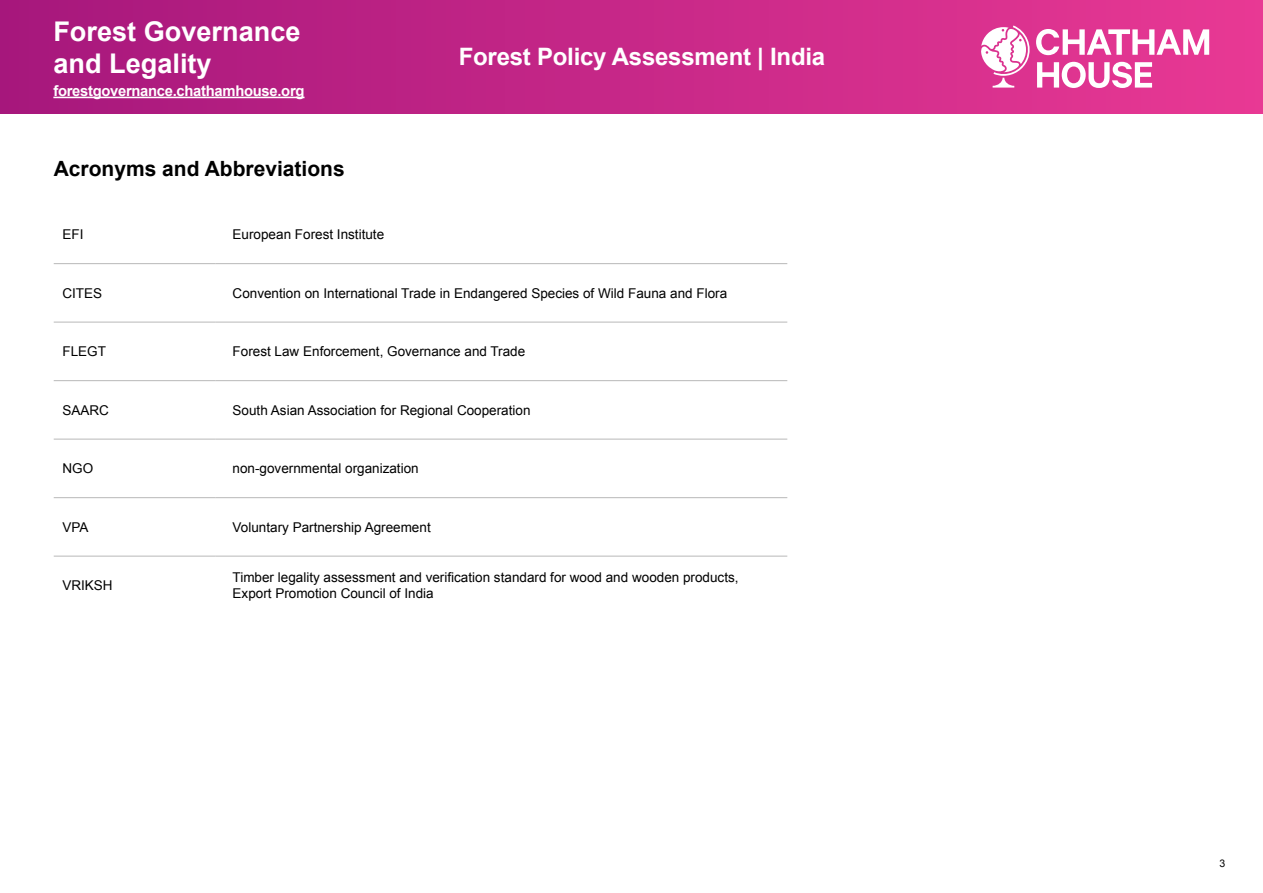
<style>
.page{position:relative;width:1263px;height:893px;background:#fff}
.page>*{position:absolute;margin:0;border:0;box-sizing:border-box;transform-origin:0 0}
.t1{font:700 27.15px/32.5px "Arial";color:#fff}
.t2{font:700 24px "Arial";letter-spacing:-.01em;color:#fff}
.t3{font:700 21px "Arial";color:#000}
.t4{font:700 14.85px "Arial";letter-spacing:-.02em;color:#fff}
.t5{font:13.5px/16.2px "Arial";color:#000}
.t6{font:10.5px "Arial";color:#000}
</style>
<div class="page">
<div style="left:0;top:0;width:1263px;height:113px;background:linear-gradient(to right,#a6187d,#e83894)"></div>
<hr style="left:53px;top:97px;width:251px;height:1px;background:#fff">
<svg style="left:981px;top:25px;width:228px;height:63px"></svg>
<hr style="left:54px;top:263px;width:161px;height:1px;background:#bfbfbf">
<hr style="left:215px;top:263px;width:572px;height:1px;background:#bfbfbf">
<hr style="left:54px;top:322px;width:161px;height:1px;background:#bfbfbf">
<hr style="left:215px;top:322px;width:572px;height:1px;background:#bfbfbf">
<hr style="left:54px;top:380px;width:161px;height:1px;background:#bfbfbf">
<hr style="left:215px;top:380px;width:572px;height:1px;background:#bfbfbf">
<hr style="left:54px;top:439px;width:161px;height:1px;background:#bfbfbf">
<hr style="left:215px;top:439px;width:572px;height:1px;background:#bfbfbf">
<hr style="left:54px;top:497px;width:161px;height:1px;background:#bfbfbf">
<hr style="left:215px;top:497px;width:572px;height:1px;background:#bfbfbf">
<hr style="left:54px;top:556px;width:161px;height:1px;background:#bfbfbf">
<hr style="left:215px;top:556px;width:572px;height:1px;background:#bfbfbf">
<h1 class="t1" style="left:53px;top:16px;width:249px">Forest Governance and Legality</h1>
<p class="t4" style="left:53px;top:81px;width:253px">forestgovernance.chathamhouse.org</p>
<h3 class="t3" style="left:54px;top:155px;width:292px">Acronyms and Abbreviations</h3>
<p class="t5" style="left:62px;top:227px;width:23px">EFI</p>
<p class="t5" style="left:233px;top:227px;width:153px">European Forest Institute</p>
<h2 class="t2" style="left:459px;top:41px;width:368px">Forest Policy Assessment | India</h2>
<p class="t5" style="left:62px;top:285px;width:41px">CITES</p>
<p class="t5" style="left:233px;top:285px;width:496px">Convention on International Trade in Endangered Species of Wild Fauna and Flora</p>
<p class="t5" style="left:62px;top:344px;width:45px">FLEGT</p>
<p class="t5" style="left:233px;top:344px;width:294px">Forest Law Enforcement, Governance and Trade</p>
<p class="t5" style="left:62px;top:402px;width:48px">SAARC</p>
<p class="t5" style="left:233px;top:402px;width:299px">South Asian Association for Regional Cooperation</p>
<p class="t5" style="left:62px;top:461px;width:32px">NGO</p>
<p class="t5" style="left:233px;top:461px;width:188px">non-governmental organization</p>
<p class="t5" style="left:62px;top:519px;width:28px">VPA</p>
<p class="t5" style="left:233px;top:519px;width:200px">Voluntary Partnership Agreement</p>
<p class="t5" style="left:62px;top:578px;width:52px">VRIKSH</p>
<p class="t5" style="left:233px;top:569px;width:507px">Timber legality assessment and verification standard for wood and wooden products,<br>Export Promotion Council of India</p>
<p class="t6" style="left:1219px;top:856px;width:7px">3</p>
</div>
